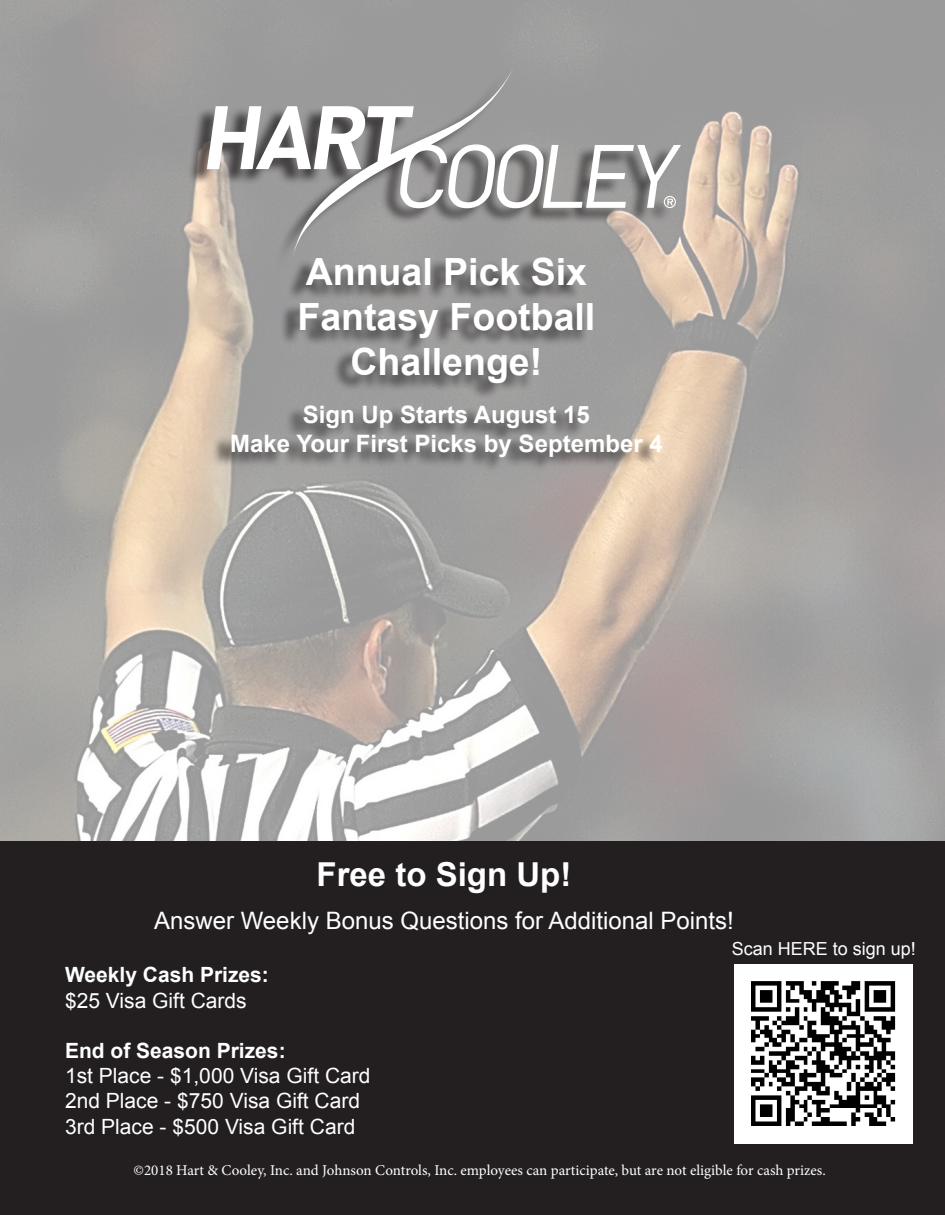
<style>
.page{position:relative;width:945px;height:1215px;background:#fff}
.page>*{position:absolute;margin:0;border:0;box-sizing:border-box;transform-origin:0 0}
.t1{font:700 37.5px/45px "Arial";color:#fff;text-align:center}
.t2{font:700 33px "Arial";color:#fff}
.t3{font:700 24px "Arial";color:#fff}
.t4{font:24px "Arial";color:#fff}
.t5{font:21px "Arial";color:#fff}
.t6{font:700 21px "Arial";color:#fff}
.t7{font:18px "Arial";color:#fff}
.t8{font:15px "Minion Pro";letter-spacing:-.005em;color:#fff}
</style>
<div class="page">
<img style="left:0;top:0;width:945px;height:842px">
<div style="left:187px;top:70px;width:489px;height:203px;background:#231f20;opacity:.75"></div>
<svg style="left:207px;top:68px;width:474px;height:192px"></svg>
<div style="left:280px;top:258px;width:309px;height:142px;background:#231f20;opacity:.75"></div>
<div style="left:211px;top:406px;width:447px;height:67px;background:#231f20;opacity:.75"></div>
<div style="left:0;top:842px;width:945px;height:373px;background:#231f20"></div>
<img style="left:734px;top:964px;width:179px;height:179px">
<p class="t1" style="left:297px;top:250px;width:299px">Annual Pick Six<br>Fantasy Football<br>Challenge!</p>
<p class="t3" style="left:303px;top:398px;width:289px">Sign Up Starts August 15</p>
<p class="t3" style="left:230px;top:427px;width:434px">Make Your First Picks by September 4</p>
<p class="t2" style="left:317px;top:852px;width:256px">Free to Sign Up!</p>
<p class="t4" style="left:154px;top:905px;width:581px">Answer Weekly Bonus Questions for Additional Points!</p>
<p class="t6" style="left:65px;top:961px;width:205px">Weekly Cash Prizes:</p>
<p class="t5" style="left:65px;top:987px;width:183px">$25 Visa Gift Cards</p>
<p class="t6" style="left:65px;top:1037px;width:222px">End of Season Prizes:</p>
<p class="t5" style="left:65px;top:1062px;width:307px">1st Place - $1,000 Visa Gift Card</p>
<p class="t5" style="left:65px;top:1087px;width:296px">2nd Place - $750 Visa Gift Card</p>
<p class="t5" style="left:65px;top:1113px;width:292px">3rd Place - $500 Visa Gift Card</p>
<p class="t7" style="left:732px;top:936px;width:186px">Scan HERE to sign up!</p>
<p class="t8" style="left:134px;top:1160px;width:694px">©2018 Hart &amp; Cooley, Inc. and Johnson Controls, Inc. employees can participate, but are not eligible for cash prizes.</p>
</div>
